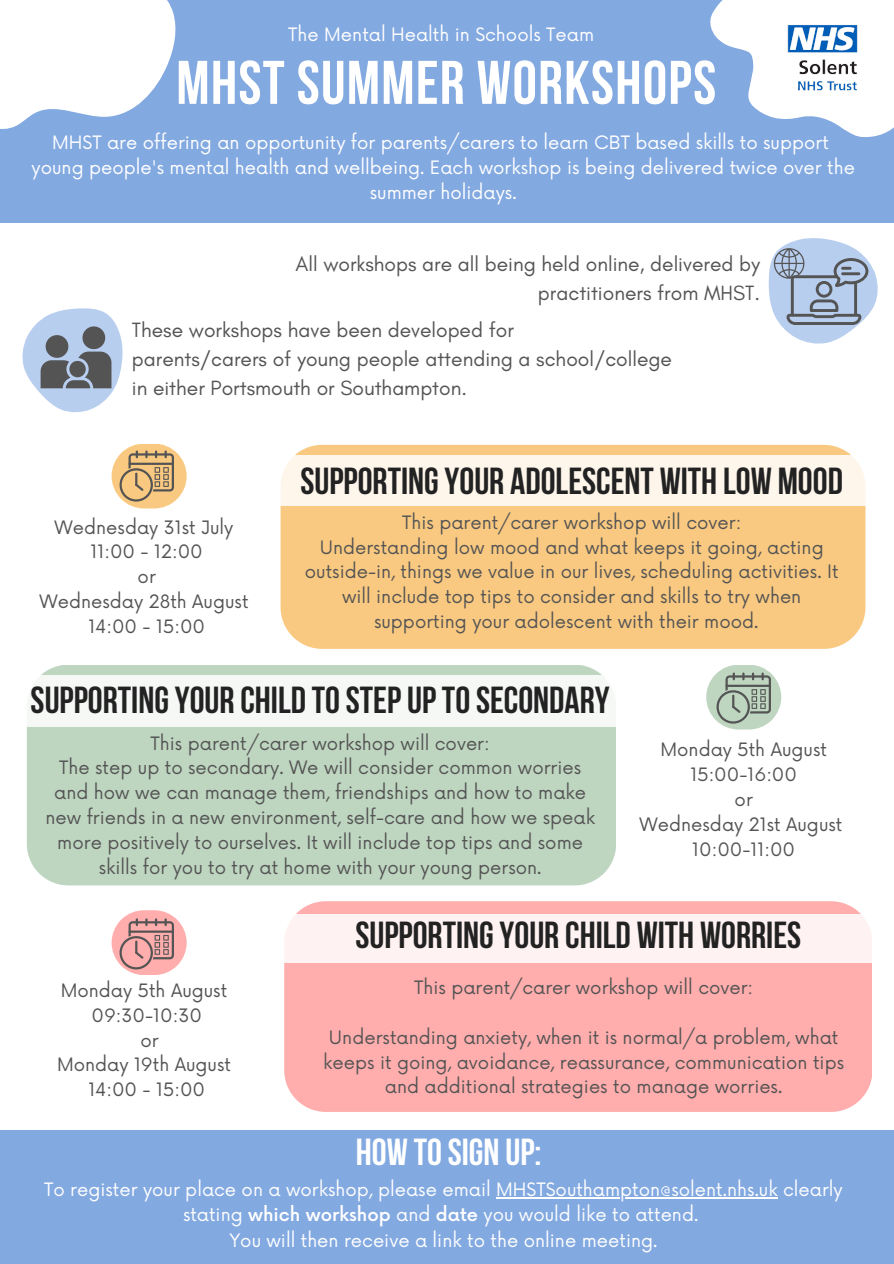
<style>
.page{position:relative;width:894px;height:1264px;background:#fff}
.page>*{position:absolute;margin:0;border:0;box-sizing:border-box;transform-origin:0 0}
.t1{font:700 61.5px "Bebas Neue";letter-spacing:.02em;color:#fff}
.t2{font:700 37.5px "Bebas Neue";color:#222}
.t3{font:700 37.5px "Bebas Neue";color:#fff}
.t4{font:21px/29.2px "Glacial Indifference";color:#545454;text-align:right}
.t5{font:18px/24.8px "Now";color:#545454;text-align:center}
.t6{font:18px/26px "Now";color:#fff;text-align:center}
.s1{font-weight:500}
</style>
<div class="page">
<div style="left:0;top:0;width:893px;height:223px;background:#83a9e1"></div>
<svg style="left:710px;top:0;width:183px;height:137px"></svg>
<img style="left:774px;top:11px;width:96px;height:96px">
<svg style="left:0;top:0;width:176px;height:129px"></svg>
<div style="left:0;top:1130px;width:893px;height:133px;background:#83a9e1"></div>
<svg style="left:768px;top:238px;width:110px;height:106px"></svg>
<div style="left:280px;top:445px;width:585px;height:204px;background:#f9c981"></div>
<div style="left:278px;top:456px;width:587px;height:50px;background:#fef6eb"></div>
<svg style="left:22px;top:308px;width:101px;height:105px"></svg>
<svg style="left:112px;top:444px;width:75px;height:64px"></svg>
<div style="left:284px;top:901px;width:587px;height:210px;background:#ffadad;border-radius:42px"></div>
<div style="left:280px;top:914px;width:592px;height:48px;background:#fff2f2"></div>
<hr style="left:496px;top:1197px;width:281px;height:1px;background:#fff">
<div style="left:27px;top:665px;width:589px;height:220px;background:#bed5c0"></div>
<div style="left:24px;top:675px;width:592px;height:51px;background:#f5f8f5"></div>
<svg style="left:112px;top:910px;width:75px;height:65px"></svg>
<svg style="left:706px;top:665px;width:75px;height:64px"></svg>
<p class="t6" style="left:288px;top:22px;width:307px">The Mental Health in Schools Team</p>
<h3 class="t1" style="left:176px;top:58px;width:541px">MHST SUMMER WORKSHOPS</h3>
<h3 class="t6" style="left:52px;top:131px;width:778px">MHST are offering an opportunity for parents/carers to learn CBT based skills to support</h3>
<p class="t6" style="left:32px;top:156px;width:824px;line-height:24.8px">young people's mental health and wellbeing. Each workshop is being delivered twice over the summer holidays.</p>
<p class="t4" style="left:295px;top:249px;width:466px">All workshops are all being held online, delivered by practitioners from MHST.</p>
<h2 class="t4" style="left:132px;top:314px;width:541px;text-align:left">These workshops have been developed for<br>parents/carers of young people attending a school/college in either Portsmouth or Southampton.</h2>
<p class="t5" style="left:55px;top:515px;width:180px">Wednesday 31st July</p>
<p class="t5" style="left:91px;top:540px;width:114px">11:00 - 12:00</p>
<p class="t5" style="left:138px;top:565px;width:20px">or</p>
<p class="t5" style="left:40px;top:590px;width:210px">Wednesday 28th August</p>
<p class="t5" style="left:88px;top:614px;width:118px">14:00 - 15:00</p>
<p class="t2" style="left:300px;top:466px;width:544px">SUPPORTINGYOUR ADOLESCENT WITH LOW MOOD</p>
<p class="t5" style="left:402px;top:511px;width:340px">This parent/carer workshop will cover:</p>
<p class="t5" style="left:319px;top:535px;width:505px">Understanding low mood and what keeps it going, acting</p>
<p class="t5" style="left:305px;top:560px;width:535px">outside-in, things we value in our lives, scheduling activities. It</p>
<p class="t5" style="left:342px;top:585px;width:460px">will include top tips to consider and skills to try when</p>
<p class="t5" style="left:374px;top:610px;width:386px">supporting your adolescent with their mood.</p>
<p class="t2" style="left:31px;top:684px;width:580px">SUPPORTINGYOUR CHILD TOSTEPUPTOSECONDARY</p>
<p class="t5" style="left:151px;top:731px;width:340px">This parent/carer workshop will cover:</p>
<p class="t5" style="left:45px;top:756px;width:551px">The step up to secondary. We will consider common worries and how we can manage them, friendships and how to make new friends in a new environment, self-care and how we speak more positively to ourselves. It will include top tips and some skills for you to try at home with your young person.</p>
<p class="t5" style="left:660px;top:738px;width:168px">Monday 5th August</p>
<p class="t5" style="left:690px;top:763px;width:108px">15:00-16:00</p>
<p class="t5" style="left:734px;top:788px;width:20px">or</p>
<p class="t5" style="left:639px;top:812px;width:204px">Wednesday 21st August</p>
<p class="t5" style="left:692px;top:837px;width:104px">10:00-11:00</p>
<h2 class="t5" style="left:61px;top:979px;width:168px">Monday 5th August</h2>
<p class="t5" style="left:91px;top:1003px;width:112px">09:30-10:30</p>
<p class="t5" style="left:140px;top:1028px;width:20px">or</p>
<p class="t5" style="left:57px;top:1053px;width:175px">Monday 19th August</p>
<p class="t5" style="left:88px;top:1078px;width:118px">14:00 - 15:00</p>
<h1 class="t2" style="left:355px;top:920px;width:447px">SUPPORTINGYOUR CHILD WITH WORRIES</h1>
<p class="t5" style="left:414px;top:976px;width:340px">This parent/carer workshop will cover:</p>
<p class="t5" style="left:323px;top:1025px;width:522px">Understanding anxiety, when it is normal/a problem, what keeps it going, avoidance, reassurance, communication tips and additional strategies to manage worries.</p>
<p class="t3" style="left:356px;top:1136px;width:187px">HOW TOSIGN UP:</p>
<p class="t6" style="left:44px;top:1177px;width:799px">To register your place on a workshop, please email MHSTSouthampton@solent.nhs.uk clearly</p>
<p class="t6" style="left:183px;top:1202px;width:516px">stating <span class="s1">which workshop</span> and <span class="s1">date</span> you would like to attend.<br>You will then receive a link to the online meeting.</p>
</div>
